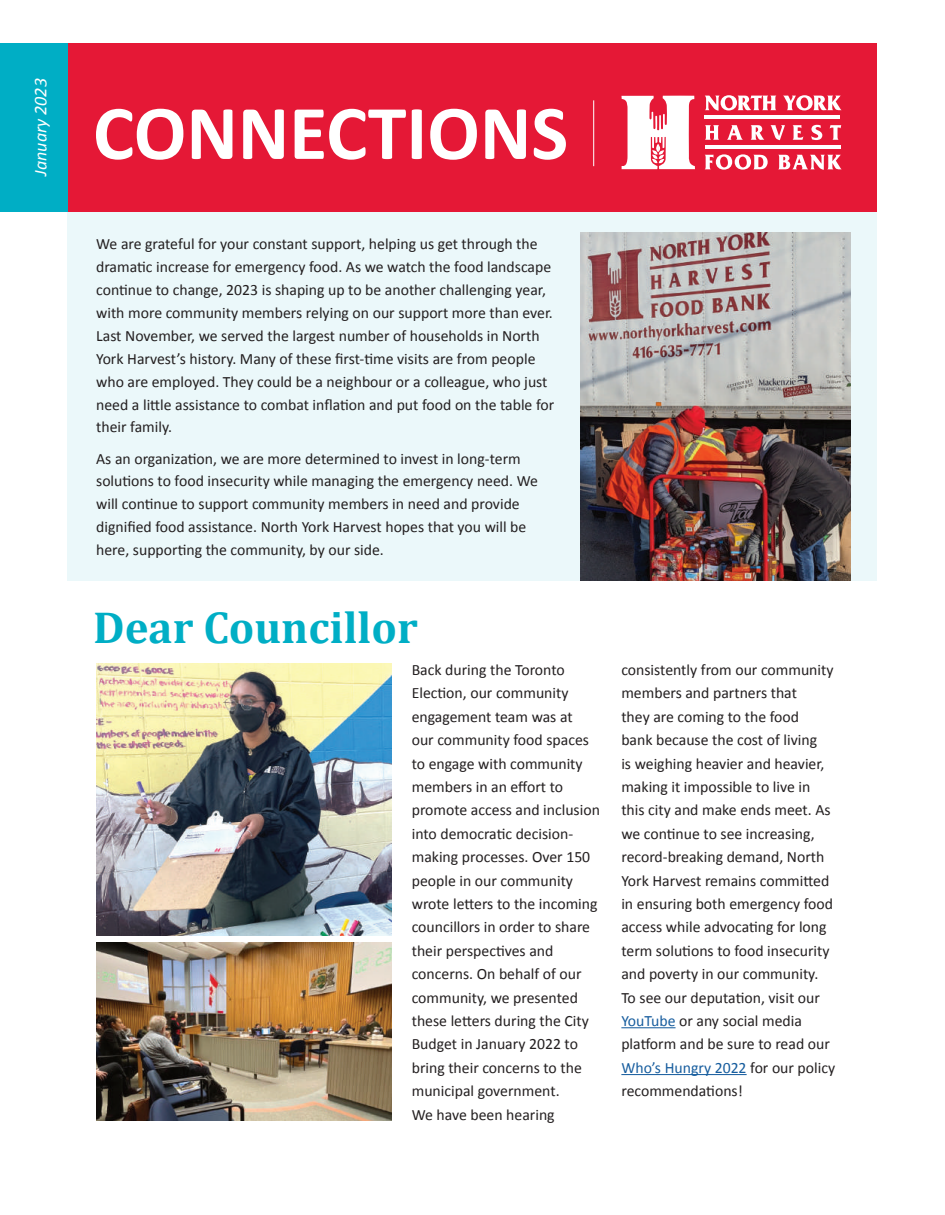
<style>
.page{position:relative;width:945px;height:1215px;background:#fff}
.page>*{position:absolute;margin:0;border:0;box-sizing:border-box;transform-origin:0 0}
.t1{font:700 78px "Calibri";color:#fff}
.t2{font:700 45px "Cambria";color:#00aec5}
.t3{font:italic 18px "Calibri";color:#fff}
.t4{font:15.75px/23.4px "Calibri";color:#231f20}
.s1{color:#175d9e}
</style>
<div class="page">
<hr style="left:621px;top:1027px;width:55px;height:1px;background:#175d9e">
<hr style="left:621px;top:1074px;width:126px;height:1px;background:#175d9e">
<div style="left:68px;top:166px;width:810px;height:414px;background:#ebf8fa"></div>
<img style="left:96px;top:663px;width:296px;height:272px">
<img style="left:96px;top:942px;width:296px;height:179px">
<img style="left:580px;top:233px;width:270px;height:347px">
<div style="left:14px;top:43px;width:864px;height:168px;background:#e51836"></div>
<div style="left:0;top:43px;width:68px;height:168px;background:#00aec5"></div>
<svg style="left:705px;top:95px;width:71px;height:16px"></svg>
<svg style="left:783px;top:95px;width:59px;height:15px"></svg>
<svg style="left:705px;top:125px;width:14px;height:15px"></svg>
<svg style="left:727px;top:125px;width:16px;height:15px"></svg>
<svg style="left:751px;top:125px;width:13px;height:15px"></svg>
<svg style="left:771px;top:125px;width:14px;height:15px"></svg>
<svg style="left:793px;top:125px;width:10px;height:15px"></svg>
<svg style="left:811px;top:125px;width:11px;height:15px"></svg>
<svg style="left:830px;top:125px;width:11px;height:15px"></svg>
<svg style="left:705px;top:154px;width:63px;height:16px"></svg>
<svg style="left:778px;top:155px;width:64px;height:15px"></svg>
<svg style="left:621px;top:96px;width:74px;height:73px"></svg>
<hr style="left:705px;top:116px;width:135px;height:3px;background:#fff">
<hr style="left:705px;top:146px;width:136px;height:3px;background:#fff">
<hr style="left:593px;top:100px;width:1px;height:66px;background:#fff">
<p class="t3" style="left:28px;top:176px;width:99px;rotate:-90deg">January 2023</p>
<h1 class="t1" style="left:93px;top:83px;width:477px">CONNECTIONS</h1>
<p class="t4" style="left:96px;top:232px;width:460px;line-height:23px">We are grateful for your constant support, helping us get through the dramatic increase for emergency food. As we watch the food landscape continue to change, 2023 is shaping up to be another challenging year, with more community members relying on our support more than ever.<br>Last November, we served the largest number of households in North York Harvest’s history. Many of these first-time visits are from people who are employed. They could be a neighbour or a colleague, who just need a little assistance to combat inflation and put food on the table for their family.</p>
<p class="t4" style="left:96px;top:447px;width:443px;line-height:23px">As an organization, we are more determined to invest in long-term solutions to food insecurity while managing the emergency need. We will continue to support community members in need and provide dignified food assistance. North York Harvest hopes that you will be here, supporting the community, by our side.</p>
<h2 class="t2" style="left:93px;top:595px;width:326px">Dear Councillor</h2>
<p class="t4" style="left:412px;top:658px;width:190px">Back during the Toronto<br>Election, our community engagement team was at<br>our community food spaces to engage with community members in an effort to promote access and inclusion into democratic decision&shy;making processes. Over 150 people in our community wrote letters to the incoming councillors in order to share their perspectives and concerns. On behalf of our community, we presented these letters during the City<br>Budget in January 2022 to bring their concerns to the municipal government.<br>We have been hearing</p>
<p class="t4" style="left:621px;top:658px;width:215px">consistently from our community members and partners that<br>they are coming to the food<br>bank because the cost of living<br>is weighing heavier and heavier, making it impossible to live in this city and make ends meet. As we continue to see increasing, record-breaking demand, North<br>York Harvest remains committed in ensuring both emergency food access while advocating for long term solutions to food insecurity and poverty in our community.<br>To see our deputation, visit our<br><span class="s1">YouTube</span> or any social media platform and be sure to read our<br><span class="s1">Who’s Hungry 2022</span> for our policy recommendations!</p>
</div>
